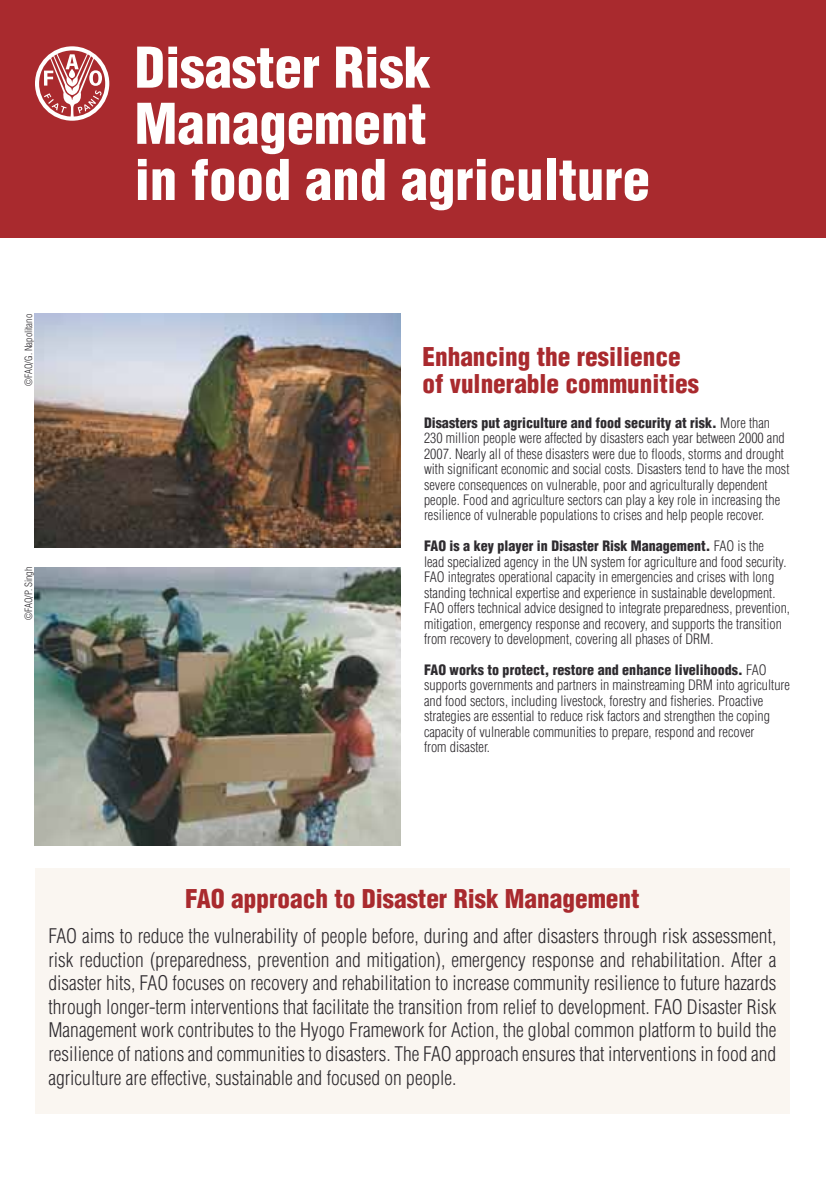
<style>
.page{position:relative;width:826px;height:1185px;background:#fff}
.page>*{position:absolute;margin:0;border:0;box-sizing:border-box;transform-origin:0 0}
.t1{font:900 condensed 54.75px/56.1px "Helvetica";color:#fffffe}
.t2{font:900 condensed 25.2px/26.7px "Helvetica";color:#a92a2e}
.t3{font:300 condensed 19.65px/23.5px "Helvetica";color:#2e2b2f;text-align:justify}
.t4{font:300 condensed 14.1px/15.5px "Helvetica";color:#2e2b2f}
.t5{font:300 condensed 9.75px "Helvetica";color:#2e2b2f}
.s1{font-weight:900}
</style>
<div class="page">
<div style="left:35px;top:867px;width:754px;height:245px;background:#faf6f1"></div>
<div style="left:0;top:0;width:826px;height:237px;background:#a92a2e"></div>
<svg style="left:35px;top:46px;width:74px;height:75px"></svg>
<img style="left:34px;top:314px;width:366px;height:233px">
<img style="left:34px;top:567px;width:366px;height:278px">
<p class="t5" style="left:25px;top:386px;width:73px;rotate:-90deg">©FAO/G. Napolitano</p>
<p class="t5" style="left:25px;top:620px;width:55px;rotate:-90deg">©FAO/P. Singh</p>
<h1 class="t1" style="left:135px;top:44px;width:517px">Disaster Risk<br>Management<br>in food and agriculture</h1>
<h2 class="t2" style="left:422px;top:346px;width:278px">Enhancing the resilience of vulnerable communities</h2>
<p class="t4" style="left:424px;top:416px;width:367px"><span class="s1">Disasters put agriculture and food security at risk.</span> More than 230 million people were affected by disasters each year between 2000 and 2007. Nearly all of these disasters were due to floods, storms and drought with significant economic and social costs. Disasters tend to have the most severe consequences on vulnerable, poor and agriculturally dependent people. Food and agriculture sectors can play a key role in increasing the resilience of vulnerable populations to crises and help people recover.</p>
<p class="t4" style="left:424px;top:539px;width:367px"><span class="s1">FAO is a key player in Disaster Risk Management.</span> FAO is the<br>lead specialized agency in the UN system for agriculture and food security.<br>FAO integrates operational capacity in emergencies and crises with long standing technical expertise and experience in sustainable development.<br>FAO offers technical advice designed to integrate preparedness, prevention, mitigation, emergency response and recovery, and supports the transition from recovery to development, covering all phases of DRM.</p>
<p class="t4" style="left:424px;top:663px;width:367px"><span class="s1">FAO works to protect, restore and enhance livelihoods.</span> FAO supports governments and partners in mainstreaming DRM into agriculture and food sectors, including livestock, forestry and fisheries. Proactive strategies are essential to reduce risk factors and strengthen the coping capacity of vulnerable communities to prepare, respond and recover<br>from disaster.</p>
<h2 class="t2" style="left:185px;top:886px;width:456px">FAO approach to Disaster Risk Management</h2>
<p class="t3" style="left:48px;top:925px;width:729px">FAO aims to reduce the vulnerability of people before, during and after disasters through risk assessment, risk reduction (preparedness, prevention and mitigation), emergency response and rehabilitation. After a disaster hits, FAO focuses on recovery and rehabilitation to increase community resilience to future hazards through longer-term interventions that facilitate the transition from relief to development. FAO Disaster Risk Management work contributes to the Hyogo Framework for Action, the global common platform to build the resilience of nations and communities to disasters. The FAO approach ensures that interventions in food and agriculture are effective, sustainable and focused on people.</p>
</div>
